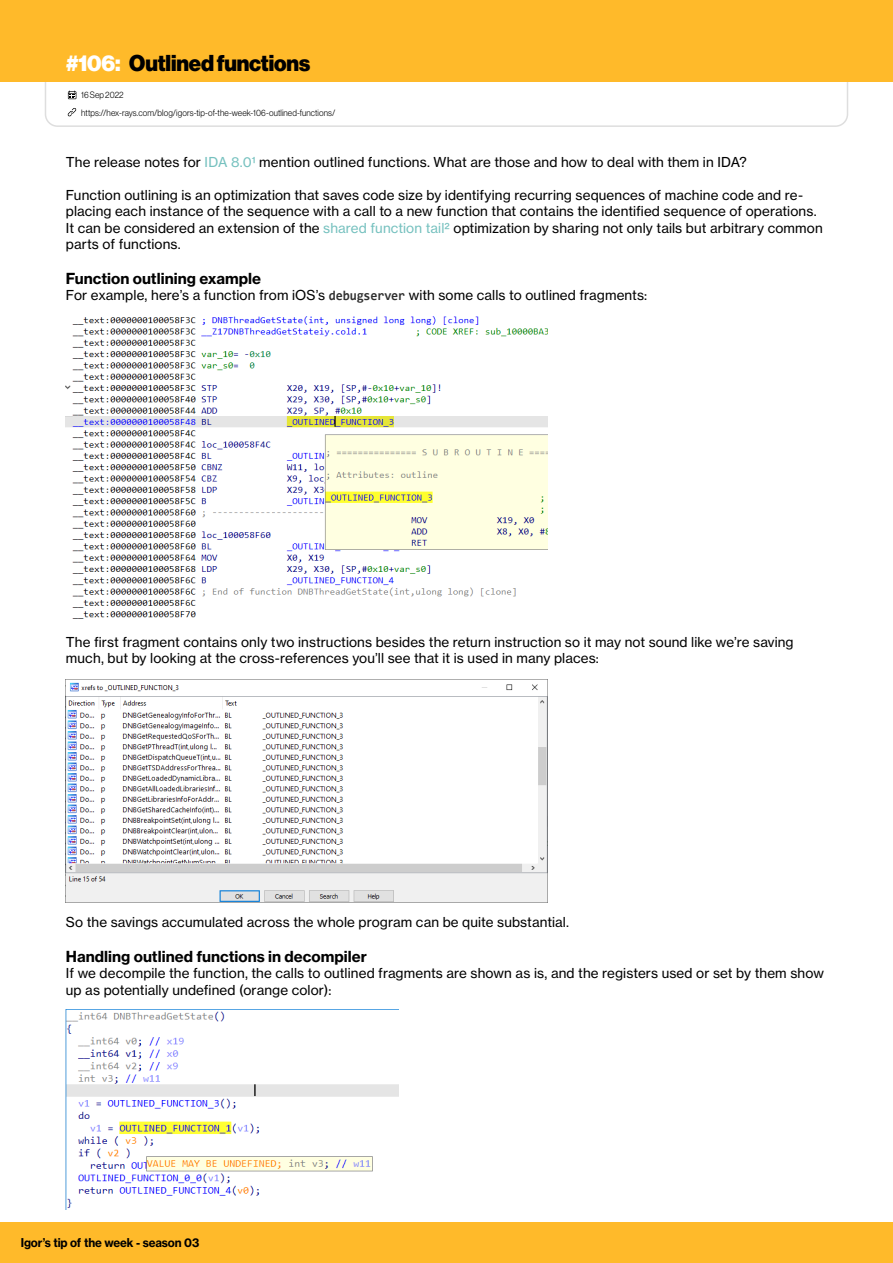
<style>
.page{position:relative;width:893px;height:1263px;background:#fff}
.page>*{position:absolute;margin:0;border:0;box-sizing:border-box;transform-origin:0 0}
.t1{font:22.5px "N Haas Grotesk DS Pro 95 Blk";letter-spacing:-.005em;color:#000;scale:.95 1}
.t2{font:15px "N Haas Grotesk TX Pro 75 Bd";color:#000}
.t3{font:13.5px/16.5px "N Haas Grotesk TX Pro 55 Rg";letter-spacing:.01em;color:#000}
.t4{font:12px "N Haas Grotesk TX Pro 75 Bd";letter-spacing:-.01em;color:#000;scale:.95 1}
.t5{font:9px "N Haas Grotesk DS Pro 45 Lt";letter-spacing:.01em;color:#000;scale:.95 1}
.s1{color:#fff}
.s2{color:#76c1bf}
.s3{font-family:"Consolas";font-weight:700;color:#303030}
</style>
<div class="page">
<div style="left:0;top:1222px;width:893px;height:41px;background:#ffba2a"></div>
<div style="left:45px;top:60px;width:803px;height:67px;border:2px solid #dedede;border-radius:12px"></div>
<div style="left:0;top:0;width:893px;height:82px;background:#ffba2a"></div>
<svg style="left:68px;top:108px;width:8px;height:9px"></svg>
<svg style="left:68px;top:91px;width:8px;height:8px"></svg>
<img style="left:66px;top:317px;width:482px;height:302px">
<img style="left:66px;top:680px;width:482px;height:223px">
<img style="left:66px;top:1009px;width:332px;height:200px">
<h1 class="t1" style="left:66px;top:50px;width:259px"><span class="s1">#106:</span> Outlined functions</h1>
<p class="t5" style="left:81px;top:90px;width:46px">16 Sep 2022</p>
<p class="t5" style="left:81px;top:107px;width:269px">https://hex-rays.com/blog/igors-tip-of-the-week-106-outlined-functions/</p>
<p class="t3" style="left:66px;top:153px;width:682px">The release notes for <span class="s2">IDA 8.01</span> mention outlined functions. What are those and how to deal with them in IDA?</p>
<p class="t3" style="left:66px;top:186px;width:758px">Function outlining is an optimization that saves code size by identifying recurring sequences of machine code and re&shy;placing each instance of the sequence with a call to a new function that contains the identified sequence of operations.<br>It can be considered an extension of the <span class="s2">shared function tail2</span> optimization by sharing not only tails but arbitrary common parts of functions.</p>
<p class="t2" style="left:66px;top:269px;width:197px">Function outlining example</p>
<p class="t3" style="left:66px;top:287px;width:583px">For example, here’s a function from iOS’s <span class="s3">debugserver</span> with some calls to outlined fragments:</p>
<p class="t3" style="left:66px;top:633px;width:729px">The first fragment contains only two instructions besides the return instruction so it may not sound like we’re saving much, but by looking at the cross-references you’ll see that it is used in many places:</p>
<p class="t3" style="left:66px;top:914px;width:505px">So the savings accumulated across the whole program can be quite substantial.</p>
<p class="t2" style="left:66px;top:947px;width:302px">Handling outlined functions in decompiler</p>
<p class="t3" style="left:66px;top:965px;width:759px">If we decompile the function, the calls to outlined fragments are shown as is, and the registers used or set by them show up as potentially undefined (orange color):</p>
<p class="t4" style="left:21px;top:1235px;width:189px">Igor’s tip of the week - season 03</p>
</div>
